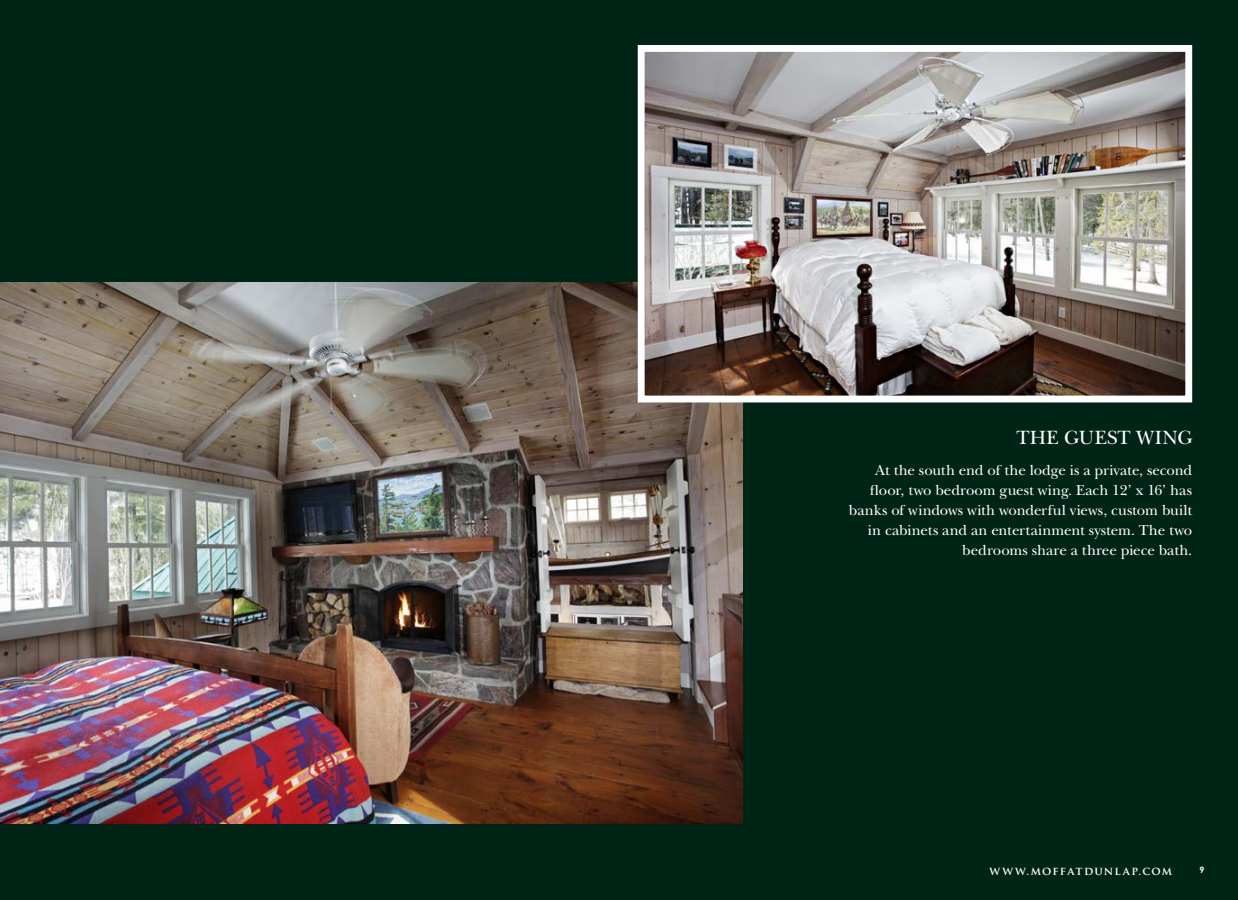
<style>
.page{position:relative;width:1238px;height:900px;background:#fff}
.page>*{position:absolute;margin:0;border:0;box-sizing:border-box;transform-origin:0 0}
.t1{font:20px "New Baskerville";letter-spacing:.015em;color:#fff}
.t2{font:15px/20px "New Baskerville";color:#fff;text-align:right}
.t3{font:700 11.25px "Trajan Pro";letter-spacing:.105em;color:#fff}
.t4{font:700 8.75px "Century Gothic";color:#fff}
</style>
<div class="page">
<div style="left:0;top:0;width:1238px;height:855px;background:#002415"></div>
<img style="left:0;top:282px;width:743px;height:542px">
<img style="left:646px;top:53px;width:538px;height:341px">
<div style="left:638px;top:45px;width:554px;height:357px;border:7px solid #fff"></div>
<div style="left:0;top:854px;width:1238px;height:46px;background:#002415"></div>
<h1 class="t1" style="left:1016px;top:426px;width:177px">THE GUEST WING</h1>
<p class="t2" style="left:849px;top:460px;width:345px">At the south end of the lodge is a private, second floor, two bedroom guest wing. Each 12’ x 16’ has banks of windows with wonderful views, custom built in cabinets and an entertainment system. The two bedrooms share a three piece bath.</p>
<p class="t3" style="left:989px;top:864px;width:184px">WWW.MOFFATDUNLAP.COM</p>
<p class="t4" style="left:1199px;top:863px;width:6px">9</p>
</div>
